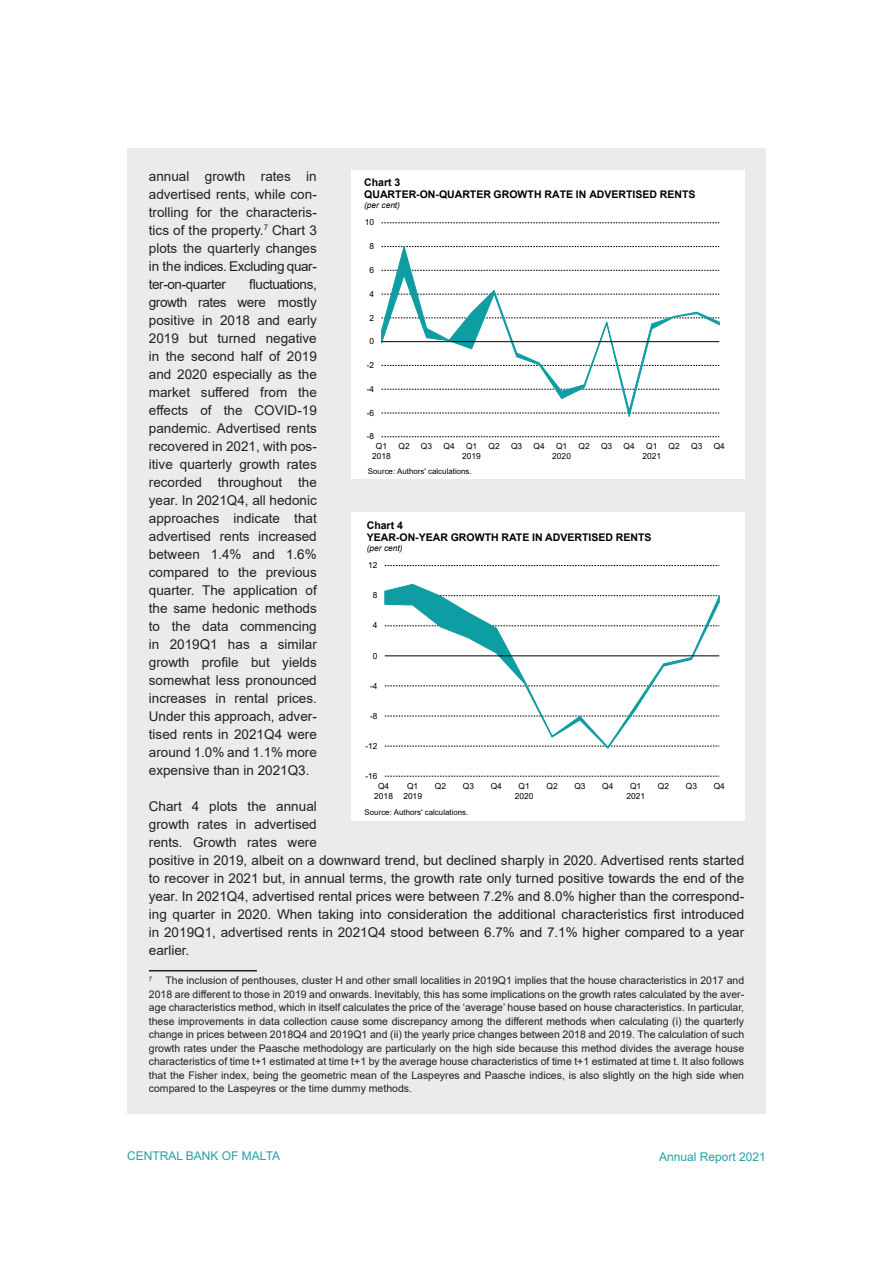
<style>
.page{position:relative;width:893px;height:1263px;background:#fff}
.page>*{position:absolute;margin:0;border:0;box-sizing:border-box;transform-origin:0 0}
.AR_Normal_Text{font:13.5px/18px "Arial";color:#231f20;text-align:justify}
.t1{font:12px "Arial";color:#23a1a3}
.AR_Footnote{font:10.5px/13.5px "Arial";color:#231f20;text-align:justify}
.t2{font:700 10.5px/12.1px "Arial";color:#000}
.t3{font:8.4px/9.6px "Arial";letter-spacing:.005em;color:#000;text-align:center}
.t4{font:italic 8.4px "Arial";color:#000}
.t5{font:7.8px "Arial";letter-spacing:.005em;color:#000}
.AR_Footnote-2{font:6.15px "Arial";color:#231f20}
</style>
<div class="page">
<div style="left:127px;top:149px;width:639px;height:965px;background:#ebebeb"></div>
<hr style="left:149px;top:970px;width:108px;height:1px;background:#231f20">
<div style="left:351px;top:512px;width:393px;height:309px;background:#fff"></div>
<svg style="left:385px;top:776px;width:334px;height:1px"></svg>
<svg style="left:385px;top:565px;width:334px;height:1px"></svg>
<svg style="left:385px;top:584px;width:335px;height:165px"></svg>
<hr style="left:385px;top:655px;width:334px;height:1px;background:#0d0d0d">
<div style="left:351px;top:171px;width:393px;height:308px;background:#fff"></div>
<svg style="left:382px;top:436px;width:337px;height:1px"></svg>
<svg style="left:382px;top:223px;width:337px;height:1px"></svg>
<svg style="left:381px;top:246px;width:339px;height:171px"></svg>
<hr style="left:382px;top:341px;width:337px;height:1px;background:#0d0d0d">
<p class="AR_Normal_Text" style="left:149px;top:167px;width:169px">annual growth rates in advertised rents, while con&shy;trolling for the characteris&shy;tics of the property.<sup>7</sup> Chart 3 plots the quarterly changes in the indices. Excluding quar&shy;ter-on-quarter</p>
<p class="t2" style="left:364px;top:177px;width:333px">Chart 3<br>QUARTER-ON-QUARTER GROWTH RATE IN ADVERTISED RENTS</p>
<p class="t4" style="left:364px;top:200px;width:37px">(per cent)</p>
<p class="t3" style="left:365px;top:218px;width:11px">10</p>
<p class="t3" style="left:370px;top:241px;width:6px">8</p>
<p class="t3" style="left:370px;top:265px;width:6px">6</p>
<p class="AR_Normal_Text" style="left:149px;top:275px;width:169px;text-indent:100px">fluctuations, growth rates were mostly positive in 2018 and early 2019 but turned negative in the second half of 2019 and 2020 especially as the market suffered from the effects of the COVID-19 pandemic. Advertised rents recovered in 2021, with pos&shy;itive quarterly growth rates recorded throughout the year. In 2021Q4, all hedonic approaches indicate that advertised rents increased between 1.4% and 1.6% compared to the previous quarter. The application of the same hedonic methods to the data commencing in 2019Q1 has a similar growth profile but yields somewhat less pronounced increases in rental prices.<br>Under this approach, adver&shy;tised rents in 2021Q4 were around 1.0% and 1.1% more expensive than in 2021Q3.</p>
<p class="AR_Normal_Text" style="left:149px;top:797px;width:597px;text-align:left">Chart 4 plots the annual<br>growth rates in advertised<br>rents. Growth rates were<br>positive in 2019, albeit on a downward trend, but declined sharply in 2020. Advertised rents started to recover in 2021 but, in annual terms, the growth rate only turned positive towards the end of the year. In 2021Q4, advertised rental prices were between 7.2% and 8.0% higher than the correspond&shy;ing quarter in 2020. When taking into consideration the additional characteristics first introduced in 2019Q1, advertised rents in 2021Q4 stood between 6.7% and 7.1% higher compared to a year earlier.</p>
<p class="AR_Footnote-2" style="left:149px;top:974px;width:5px">7</p>
<p class="t3" style="left:370px;top:289px;width:6px">4</p>
<p class="t3" style="left:370px;top:313px;width:6px">2</p>
<p class="t3" style="left:370px;top:336px;width:6px">0</p>
<p class="t3" style="left:367px;top:360px;width:9px">-2</p>
<p class="t3" style="left:367px;top:384px;width:9px">-4</p>
<p class="t3" style="left:367px;top:408px;width:9px">-6</p>
<p class="t3" style="left:367px;top:432px;width:9px">-8</p>
<p class="t3" style="left:372px;top:442px;width:20px">Q1<br>2018</p>
<p class="t3" style="left:398px;top:442px;width:13px">Q2</p>
<p class="t3" style="left:421px;top:442px;width:13px">Q3</p>
<p class="t3" style="left:443px;top:442px;width:13px">Q4</p>
<p class="t3" style="left:462px;top:442px;width:20px">Q1<br>2019</p>
<p class="t3" style="left:488px;top:442px;width:13px">Q2</p>
<p class="t3" style="left:511px;top:442px;width:13px">Q3</p>
<p class="t3" style="left:534px;top:442px;width:13px">Q4</p>
<p class="t3" style="left:552px;top:442px;width:20px">Q1<br>2020</p>
<p class="t3" style="left:579px;top:442px;width:13px">Q2</p>
<p class="t3" style="left:601px;top:442px;width:13px">Q3</p>
<p class="t3" style="left:624px;top:442px;width:13px">Q4</p>
<p class="t3" style="left:642px;top:442px;width:20px">Q1<br>2021</p>
<p class="t3" style="left:669px;top:442px;width:13px">Q2</p>
<p class="t3" style="left:691px;top:442px;width:13px">Q3</p>
<p class="t3" style="left:714px;top:442px;width:13px">Q4</p>
<p class="t5" style="left:368px;top:465px;width:105px">Source: Authors' calculations.</p>
<p class="t2" style="left:367px;top:519px;width:286px">Chart 4<br>YEAR-ON-YEAR GROWTH RATE IN ADVERTISED RENTS</p>
<p class="t4" style="left:367px;top:542px;width:37px">(per cent)</p>
<p class="t3" style="left:368px;top:560px;width:11px">12</p>
<p class="t3" style="left:373px;top:590px;width:6px">8</p>
<p class="t3" style="left:373px;top:621px;width:6px">4</p>
<p class="t3" style="left:373px;top:651px;width:6px">0</p>
<p class="t3" style="left:370px;top:681px;width:9px">-4</p>
<p class="t3" style="left:370px;top:711px;width:9px">-8</p>
<p class="t3" style="left:365px;top:741px;width:14px">-12</p>
<p class="t3" style="left:365px;top:771px;width:14px">-16</p>
<p class="t3" style="left:374px;top:781px;width:20px">Q4<br>2018</p>
<p class="t3" style="left:403px;top:781px;width:20px">Q1<br>2019</p>
<p class="t3" style="left:435px;top:781px;width:13px">Q2</p>
<p class="t3" style="left:463px;top:781px;width:13px">Q3</p>
<p class="t3" style="left:491px;top:781px;width:13px">Q4</p>
<p class="t3" style="left:515px;top:781px;width:20px">Q1<br>2020</p>
<p class="t3" style="left:546px;top:781px;width:13px">Q2</p>
<p class="t3" style="left:574px;top:781px;width:13px">Q3</p>
<p class="t3" style="left:602px;top:781px;width:13px">Q4</p>
<p class="t3" style="left:626px;top:781px;width:20px">Q1<br>2021</p>
<p class="t3" style="left:658px;top:781px;width:13px">Q2</p>
<p class="t3" style="left:686px;top:781px;width:13px">Q3</p>
<p class="t3" style="left:714px;top:781px;width:13px">Q4</p>
<p class="t5" style="left:365px;top:807px;width:105px">Source: Authors' calculations.</p>
<p class="AR_Footnote" style="left:149px;top:974px;width:597px;text-indent:17px">The inclusion of penthouses, cluster H and other small localities in 2019Q1 implies that the house characteristics in 2017 and 2018 are different to those in 2019 and onwards. Inevitably, this has some implications on the growth rates calculated by the aver&shy;age characteristics method, which in itself calculates the price of the ‘average’ house based on house characteristics. In particular, these improvements in data collection cause some discrepancy among the different methods when calculating (i) the quarterly change in prices between 2018Q4 and 2019Q1 and (ii) the yearly price changes between 2018 and 2019. The calculation of such growth rates under the Paasche methodology are particularly on the high side because this method divides the average house characteristics of time t+1 estimated at time t+1 by the average house characteristics of time t+1 estimated at time t. It also follows that the Fisher index, being the geometric mean of the Laspeyres and Paasche indices, is also slightly on the high side when compared to the Laspeyres or the time dummy methods.</p>
<p class="t1" style="left:127px;top:1147px;width:155px">CENTRAL BANK OF MALTA</p>
<p class="t1" style="left:659px;top:1149px;width:108px">Annual Report 2021</p>
</div>
